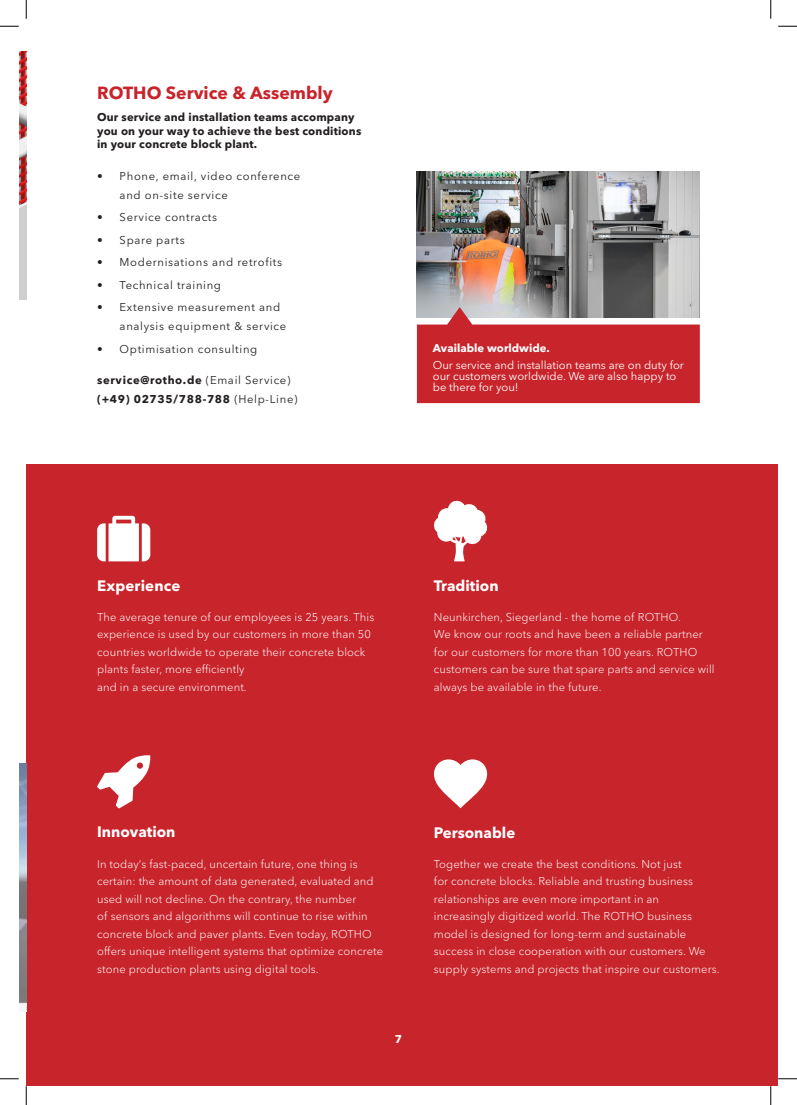
<style>
.page{position:relative;width:797px;height:1105px;background:#fff}
.page>*{position:absolute;margin:0;border:0;box-sizing:border-box;transform-origin:0 0}
.t1{font:700 17.5px "Avenir Next LT Pro";color:#c8242b}
.t2{font:700 15px "Avenir Next LT Pro";color:#fff}
.t3{font:300 11.25px/17.5px "Avenir Next LT Pro";letter-spacing:.01em;color:#fff}
.t4{font:11.25px/18.8px "Avenir Next LT Pro";letter-spacing:.06em;color:#231f20}
.t5{font:700 11.25px/13.5px "Avenir Next LT Pro";letter-spacing:.015em;color:#231f20}
.t6{font:11.25px/11.2px "Avenir Next LT Pro";color:#fff}
.t7{font:700 11.25px "Avenir Next LT Pro";letter-spacing:.06em;color:#231f20}
.t8{font:700 11.25px "Avenir Next LT Pro";color:#fff}
.s1{font-weight:400}
</style>
<div class="page">
<img style="left:417px;top:171px;width:282px;height:136px">
<svg style="left:417px;top:307px;width:282px;height:96px;background:#c73f45"></svg>
<div style="left:26px;top:464px;width:751px;height:622px;background:#c8242b"></div>
<svg style="left:97px;top:516px;width:53px;height:45px"></svg>
<svg style="left:97px;top:755px;width:53px;height:53px"></svg>
<svg style="left:434px;top:501px;width:53px;height:60px"></svg>
<svg style="left:434px;top:759px;width:53px;height:49px"></svg>
<img style="left:19px;top:51px;width:7px;height:248px">
<img style="left:19px;top:763px;width:7px;height:248px">
<svg style="left:0;top:25px;width:19px;height:2px"></svg>
<svg style="left:778px;top:25px;width:19px;height:2px"></svg>
<svg style="left:0;top:1078px;width:19px;height:1px"></svg>
<svg style="left:778px;top:1078px;width:19px;height:1px"></svg>
<svg style="left:25px;top:0;width:2px;height:19px"></svg>
<svg style="left:25px;top:1086px;width:2px;height:19px"></svg>
<svg style="left:770px;top:0;width:1px;height:19px"></svg>
<svg style="left:770px;top:1086px;width:1px;height:19px"></svg>
<p class="t1" style="left:97px;top:82px;width:237px">ROTHO Service &amp; Assembly</p>
<p class="t5" style="left:97px;top:110px;width:266px">Our service and installation teams accompany you on your way to achieve the best conditions in your concrete block plant.</p>
<p class="t4" style="left:120px;top:167px;width:182px;text-indent:-22px">• Phone, email, video conference and on-site service</p>
<p class="t4" style="left:97px;top:208px;width:122px">• Service contracts</p>
<p class="t4" style="left:97px;top:230px;width:89px">• Spare parts</p>
<p class="t4" style="left:97px;top:253px;width:186px">• Modernisations and retrofits</p>
<p class="t4" style="left:97px;top:275px;width:125px">• Technical training</p>
<p class="t4" style="left:120px;top:298px;width:168px;text-indent:-22px">• Extensive measurement and analysis equipment &amp; service</p>
<p class="t4" style="left:97px;top:339px;width:162px">• Optimisation consulting</p>
<p class="t7" style="left:97px;top:373px;width:195px">service@rotho.de <span class="s1">(Email Service)</span></p>
<p class="t7" style="left:97px;top:392px;width:202px">(+49) 02735/788-788 <span class="s1">(Help-Line)</span></p>
<p class="t8" style="left:433px;top:341px;width:118px">Available worldwide.</p>
<p class="t6" style="left:433px;top:359px;width:252px">Our service and installation teams are on duty for our customers worldwide. We are also happy to be there for you!</p>
<p class="t2" style="left:97px;top:576px;width:85px">Experience</p>
<p class="t3" style="left:97px;top:608px;width:278px">The average tenure of our employees is 25 years. This experience is used by our customers in more than 50 countries worldwide to operate their concrete block plants faster, more efficiently</p>
<p class="t3" style="left:97px;top:678px;width:151px">and in a secure environment.</p>
<p class="t2" style="left:434px;top:576px;width:66px">Tradition</p>
<p class="t3" style="left:434px;top:608px;width:248px">Neunkirchen, Siegerland - the home of ROTHO.</p>
<p class="t3" style="left:434px;top:626px;width:282px">We know our roots and have been a reliable partner for our customers for more than 100 years. ROTHO customers can be sure that spare parts and service will always be available in the future.</p>
<p class="t2" style="left:97px;top:822px;width:80px">Innovation</p>
<p class="t3" style="left:97px;top:855px;width:287px">In today‘s fast-paced, uncertain future, one thing is certain: the amount of data generated, evaluated and used will not decline. On the contrary, the number<br>of sensors and algorithms will continue to rise within concrete block and paver plants. Even today, ROTHO offers unique intelligent systems that optimize concrete stone production plants using digital tools.</p>
<p class="t8" style="left:395px;top:1032px;width:9px">7</p>
<p class="t2" style="left:434px;top:823px;width:83px">Personable</p>
<p class="t3" style="left:434px;top:855px;width:287px">Together we create the best conditions. Not just<br>for concrete blocks. Reliable and trusting business relationships are even more important in an increasingly digitized world. The ROTHO business model is designed for long-term and sustainable success in close cooperation with our customers. We supply systems and projects that inspire our customers.</p>
</div>
